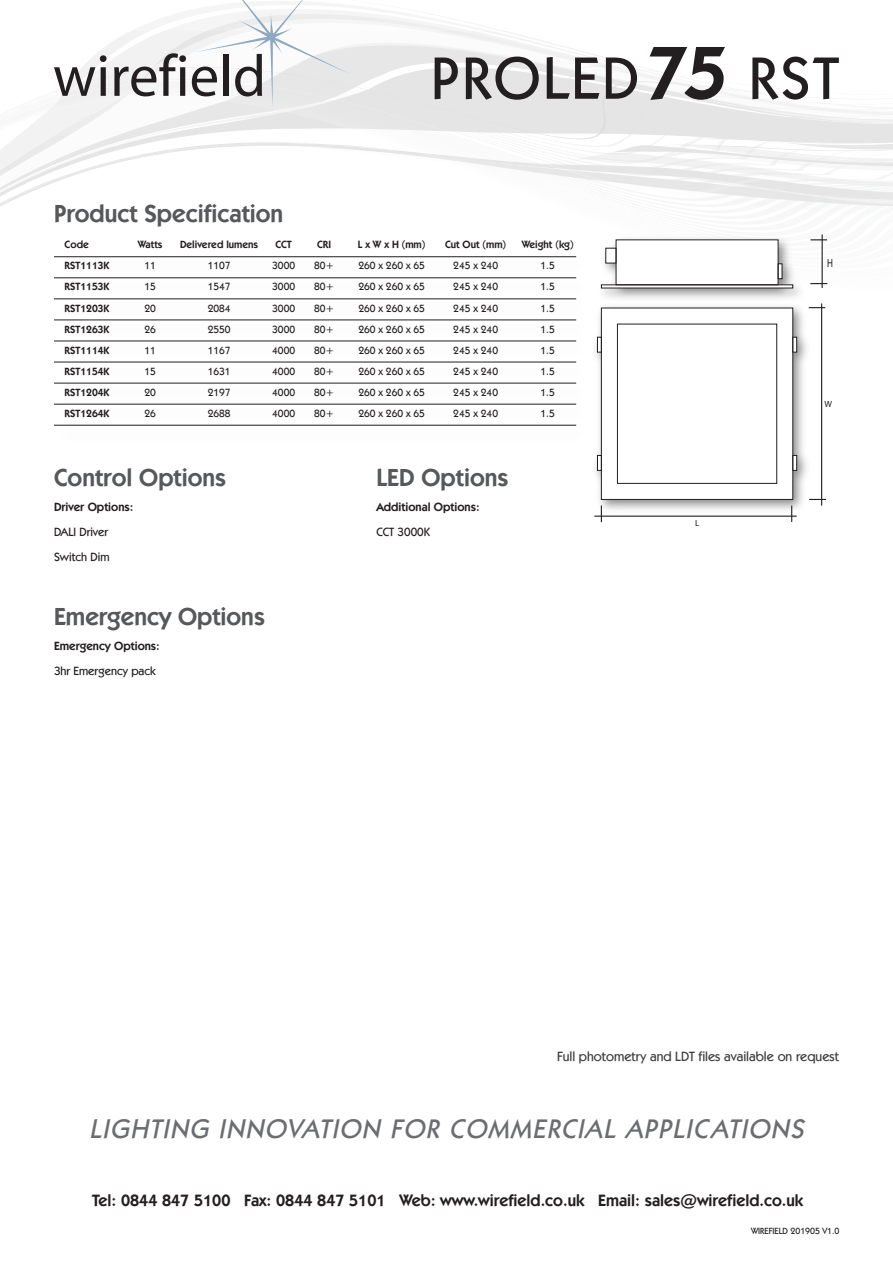
<style>
.page{position:relative;width:893px;height:1263px;background:#fff}
.page>*{position:absolute;margin:0;border:0;box-sizing:border-box;transform-origin:0 0}
.NEW_TITLE_2018{font:500 60px "Kabel IT Cby BT";letter-spacing:.05em;color:#231f20}
.t1{font:italic 500 27px "Kabel IT Cby BT";letter-spacing:.02em;color:#6c6d70}
.New_Text_and_Table_H{font:600 24.75px "Kabel IT Cby BT";color:#57585a}
.t2{font:600 16.5px "Kabel IT Cby BT";color:#231f20}
.t3{font:500 13.5px "Kabel IT Cby BT";color:#3e3e3f}
.New_Bullits_and_text{font:600 12px "Kabel IT Cby BT";color:#231f20}
.New_Bullits_and_text-2{font:500 12px "Kabel IT Cby BT";color:#231f20}
.t4{font:11.85px "Myriad Pro";color:#231f20;scale:.76 1}
.New_Table_2018{font:500 10.5px "Kabel IT Cby BT";color:#231f20}
.New_Table_2018-2{font:600 10.5px "Kabel IT Cby BT";color:#231f20}
.New_Bullits_and_text-3{font:500 9px "Kabel IT Cby BT";color:#231f20}
.t5{font:9px "Myriad Pro";color:#231f20}
.s1{font-weight:600;font-size:75px}
</style>
<div class="page">
<svg style="left:0;top:0;width:893px;height:207px"></svg>
<hr style="left:54px;top:256px;width:522px;height:1px;background:#231f20">
<div style="left:53px;top:357px;width:541px;height:28px;background:#231f20;opacity:.43"></div>
<div style="left:53px;top:272px;width:541px;height:28px;background:#231f20;opacity:.43"></div>
<hr style="left:54px;top:278px;width:522px;height:1px;background:#231f20">
<div style="left:53px;top:399px;width:541px;height:28px;background:#231f20;opacity:.43"></div>
<hr style="left:54px;top:404px;width:522px;height:1px;background:#231f20">
<div style="left:53px;top:335px;width:541px;height:29px;background:#231f20;opacity:.43"></div>
<hr style="left:54px;top:341px;width:522px;height:1px;background:#231f20">
<img style="left:589px;top:299px;width:225px;height:217px">
<svg style="left:597px;top:308px;width:200px;height:191px"></svg>
<img style="left:593px;top:237px;width:217px;height:68px">
<svg style="left:601px;top:240px;width:192px;height:44px"></svg>
<hr style="left:594px;top:516px;width:203px;height:1px;background:#231f20">
<svg style="left:791px;top:506px;width:1px;height:16px"></svg>
<svg style="left:601px;top:505px;width:1px;height:17px"></svg>
<hr style="left:821px;top:303px;width:1px;height:203px;background:#231f20">
<svg style="left:809px;top:307px;width:16px;height:1px"></svg>
<svg style="left:809px;top:499px;width:17px;height:1px"></svg>
<hr style="left:822px;top:234px;width:1px;height:54px;background:#231f20">
<svg style="left:810px;top:239px;width:17px;height:1px"></svg>
<svg style="left:810px;top:283px;width:17px;height:1px"></svg>
<div style="left:601px;top:308px;width:192px;height:192px;border:1px solid #231f20"></div>
<div style="left:792px;top:337px;width:5px;height:16px;border:1px solid #231f20"></div>
<div style="left:778px;top:263px;width:4px;height:16px;border:1px solid #231f20"></div>
<div style="left:597px;top:337px;width:5px;height:16px;border:1px solid #231f20"></div>
<div style="left:792px;top:455px;width:5px;height:16px;border:1px solid #231f20"></div>
<div style="left:597px;top:455px;width:5px;height:16px;border:1px solid #231f20"></div>
<div style="left:617px;top:324px;width:160px;height:160px;border:1px solid #231f20"></div>
<div style="left:601px;top:284px;width:192px;height:4px;border:1px solid #231f20"></div>
<p class="New_Text_and_Table_H" style="left:54px;top:198px;width:231px">Product Specification</p>
<p class="NEW_TITLE_2018" style="left:431px;top:41px;width:409px">PROLED<span class="s1">75</span> RST</p>
<p class="New_Table_2018-2" style="left:65px;top:238px;width:26px">Code</p>
<p class="New_Table_2018-2" style="left:138px;top:238px;width:26px">Watts</p>
<p class="New_Table_2018-2" style="left:180px;top:238px;width:80px">Delivered lumens</p>
<p class="New_Table_2018-2" style="left:275px;top:238px;width:18px">CCT</p>
<p class="New_Table_2018-2" style="left:317px;top:238px;width:16px">CRI</p>
<p class="New_Table_2018-2" style="left:358px;top:238px;width:69px">L x W x H (mm)</p>
<p class="New_Table_2018-2" style="left:445px;top:238px;width:63px">Cut Out (mm)</p>
<p class="New_Table_2018-2" style="left:522px;top:238px;width:53px">Weight (kg)</p>
<p class="New_Table_2018-2" style="left:65px;top:259px;width:46px">RST1113K</p>
<p class="New_Table_2018" style="left:144px;top:259px;width:13px">11</p>
<p class="New_Table_2018" style="left:208px;top:259px;width:24px">1107</p>
<p class="New_Table_2018" style="left:272px;top:259px;width:24px">3000</p>
<p class="New_Table_2018" style="left:314px;top:259px;width:22px">80+</p>
<p class="New_Table_2018" style="left:358px;top:259px;width:68px">260 x 260 x 65</p>
<p class="New_Table_2018" style="left:453px;top:259px;width:46px">245 x 240</p>
<p class="New_Table_2018" style="left:541px;top:259px;width:16px">1.5</p>
<p class="New_Table_2018-2" style="left:65px;top:280px;width:46px">RST1153K</p>
<p class="New_Table_2018" style="left:144px;top:280px;width:13px">15</p>
<p class="New_Table_2018" style="left:208px;top:280px;width:24px">1547</p>
<p class="New_Table_2018" style="left:272px;top:280px;width:24px">3000</p>
<p class="New_Table_2018" style="left:314px;top:280px;width:22px">80+</p>
<p class="New_Table_2018" style="left:358px;top:280px;width:68px">260 x 260 x 65</p>
<p class="New_Table_2018" style="left:453px;top:280px;width:46px">245 x 240</p>
<p class="New_Table_2018" style="left:541px;top:280px;width:16px">1.5</p>
<p class="New_Table_2018-2" style="left:65px;top:301px;width:46px">RST1203K</p>
<p class="New_Table_2018" style="left:144px;top:301px;width:13px">20</p>
<p class="New_Table_2018" style="left:208px;top:301px;width:24px">2084</p>
<p class="New_Table_2018" style="left:272px;top:301px;width:24px">3000</p>
<p class="New_Table_2018" style="left:314px;top:301px;width:22px">80+</p>
<p class="New_Table_2018" style="left:358px;top:301px;width:68px">260 x 260 x 65</p>
<p class="New_Table_2018" style="left:453px;top:301px;width:46px">245 x 240</p>
<p class="New_Table_2018" style="left:541px;top:301px;width:16px">1.5</p>
<p class="New_Table_2018-2" style="left:65px;top:323px;width:46px">RST1263K</p>
<p class="New_Table_2018" style="left:144px;top:323px;width:13px">26</p>
<p class="New_Table_2018" style="left:208px;top:323px;width:24px">2550</p>
<p class="New_Table_2018" style="left:272px;top:323px;width:24px">3000</p>
<p class="New_Table_2018" style="left:314px;top:323px;width:22px">80+</p>
<p class="New_Table_2018" style="left:358px;top:323px;width:68px">260 x 260 x 65</p>
<p class="New_Table_2018" style="left:453px;top:323px;width:46px">245 x 240</p>
<p class="New_Table_2018" style="left:541px;top:323px;width:16px">1.5</p>
<p class="New_Table_2018-2" style="left:65px;top:344px;width:46px">RST1114K</p>
<p class="New_Table_2018" style="left:144px;top:344px;width:13px">11</p>
<p class="New_Table_2018" style="left:208px;top:344px;width:24px">1167</p>
<p class="New_Table_2018" style="left:272px;top:344px;width:24px">4000</p>
<p class="New_Table_2018" style="left:314px;top:344px;width:22px">80+</p>
<p class="New_Table_2018" style="left:358px;top:344px;width:68px">260 x 260 x 65</p>
<p class="New_Table_2018" style="left:453px;top:344px;width:46px">245 x 240</p>
<p class="New_Table_2018" style="left:541px;top:344px;width:16px">1.5</p>
<p class="New_Table_2018-2" style="left:65px;top:365px;width:46px">RST1154K</p>
<p class="New_Table_2018" style="left:144px;top:365px;width:13px">15</p>
<p class="New_Table_2018" style="left:208px;top:365px;width:24px">1631</p>
<p class="New_Table_2018" style="left:272px;top:365px;width:24px">4000</p>
<p class="New_Table_2018" style="left:314px;top:365px;width:22px">80+</p>
<p class="New_Table_2018" style="left:358px;top:365px;width:68px">260 x 260 x 65</p>
<p class="New_Table_2018" style="left:453px;top:365px;width:46px">245 x 240</p>
<p class="New_Table_2018" style="left:541px;top:365px;width:16px">1.5</p>
<p class="New_Table_2018-2" style="left:65px;top:386px;width:46px">RST1204K</p>
<p class="New_Table_2018" style="left:144px;top:386px;width:13px">20</p>
<p class="New_Table_2018" style="left:208px;top:386px;width:24px">2197</p>
<p class="New_Table_2018" style="left:272px;top:386px;width:24px">4000</p>
<p class="New_Table_2018" style="left:314px;top:386px;width:22px">80+</p>
<p class="New_Table_2018" style="left:358px;top:386px;width:68px">260 x 260 x 65</p>
<p class="New_Table_2018" style="left:453px;top:386px;width:46px">245 x 240</p>
<p class="New_Table_2018" style="left:541px;top:386px;width:16px">1.5</p>
<p class="New_Table_2018-2" style="left:65px;top:407px;width:46px">RST1264K</p>
<p class="New_Table_2018" style="left:144px;top:407px;width:13px">26</p>
<p class="New_Table_2018" style="left:208px;top:407px;width:24px">2688</p>
<p class="New_Table_2018" style="left:272px;top:407px;width:24px">4000</p>
<p class="New_Table_2018" style="left:314px;top:407px;width:22px">80+</p>
<p class="New_Table_2018" style="left:358px;top:407px;width:68px">260 x 260 x 65</p>
<p class="New_Table_2018" style="left:453px;top:407px;width:46px">245 x 240</p>
<p class="New_Table_2018" style="left:541px;top:407px;width:16px">1.5</p>
<p class="New_Text_and_Table_H" style="left:54px;top:462px;width:174px">Control Options</p>
<p class="New_Bullits_and_text" style="left:54px;top:500px;width:81px">Driver Options:</p>
<p class="New_Bullits_and_text-2" style="left:54px;top:525px;width:56px">DALI Driver</p>
<p class="New_Bullits_and_text-2" style="left:54px;top:550px;width:57px">Switch Dim</p>
<p class="New_Text_and_Table_H" style="left:54px;top:601px;width:212px">Emergency Options</p>
<p class="New_Bullits_and_text" style="left:54px;top:638px;width:107px">Emergency Options:</p>
<p class="New_Bullits_and_text-2" style="left:54px;top:663px;width:103px">3hr Emergency pack</p>
<p class="New_Text_and_Table_H" style="left:376px;top:462px;width:134px">LED Options</p>
<p class="New_Bullits_and_text" style="left:376px;top:500px;width:105px">Additional Options:</p>
<p class="New_Bullits_and_text-2" style="left:376px;top:525px;width:55px">CCT 3000K</p>
<p class="t5" style="left:695px;top:518px;width:6px">L</p>
<p class="t4" style="left:827px;top:256px;width:9px">H</p>
<p class="t5" style="left:824px;top:399px;width:9px">W</p>
<p class="t3" style="left:557px;top:1048px;width:283px">Full photometry and LDT files available on request</p>
<h2 class="t1" style="left:89px;top:1112px;width:722px">LIGHTING INNOVATION FOR COMMERCIAL APPLICATIONS</h2>
<h3 class="t2" style="left:92px;top:1190px;width:713px">Tel: 0844 847 5100 Fax: 0844 847 5101 Web: www.wirefield.co.uk Email: sales@wirefield.co.uk</h3>
<p class="New_Bullits_and_text-3" style="left:751px;top:1225px;width:90px">WIREFIELD 201905 V1.0</p>
</div>
